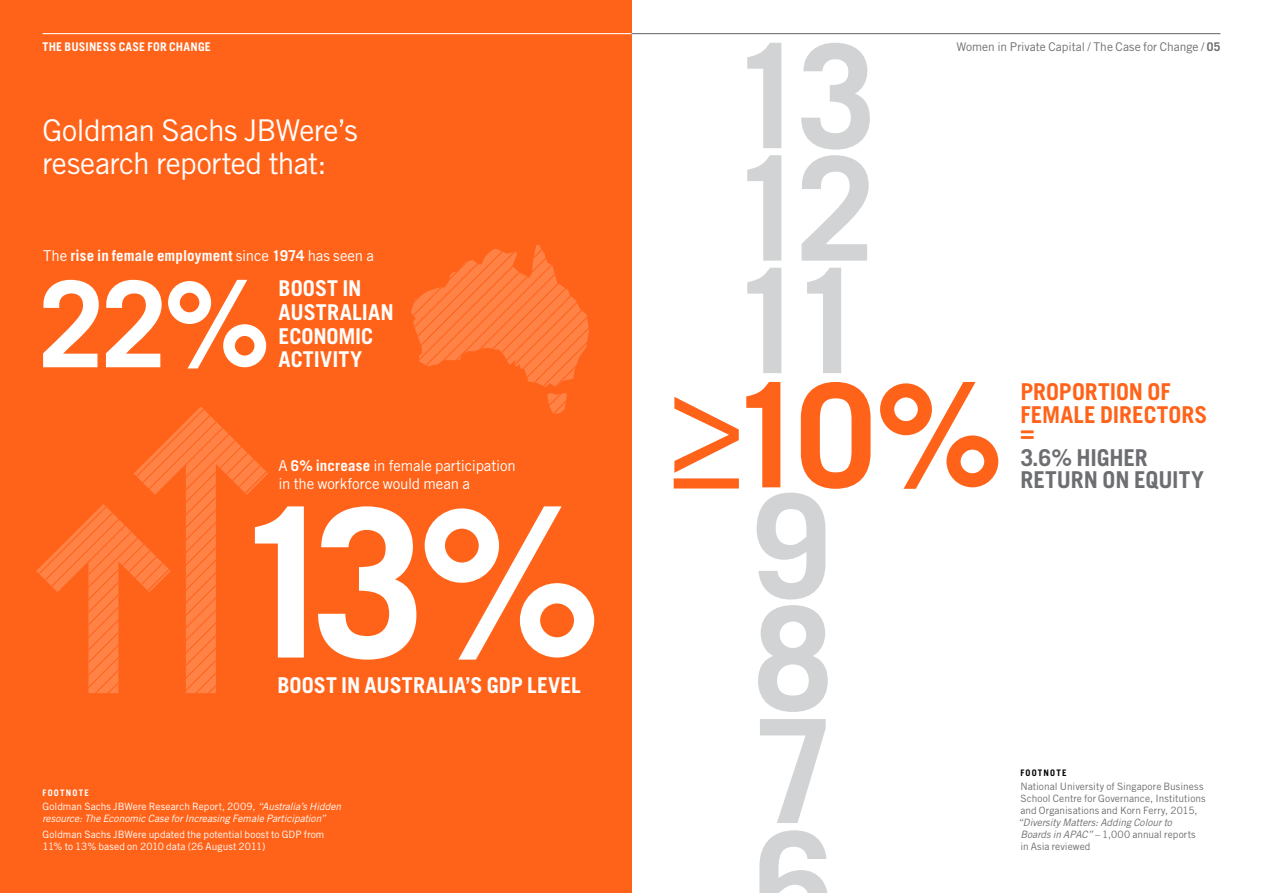
<style>
.page{position:relative;width:1263px;height:893px;background:#fff}
.page>*{position:absolute;margin:0;border:0;box-sizing:border-box;transform-origin:0 0}
.t1{font:700 206.55px "Trade Gothic LT Std";color:#fff}
.t2{font:700 144px/112.5px "Trade Gothic LT Std";color:#d1d3d4;text-align:justify}
.t3{font:700 144px "Trade Gothic LT Std";color:#ff6319}
.t4{font:700 119.4px "Trade Gothic LT Std";color:#fff}
.t5{font:30px/33px "Trade Gothic LT Std";letter-spacing:-.02em;color:#fff}
.t6{font:700 23.25px/22.5px "Trade Gothic LT Std";color:#ff6319}
.t7{font:700 23.25px/22.5px "Trade Gothic LT Std";letter-spacing:-.005em;color:#6d6e71}
.t8{font:700 21.75px/23.5px "Trade Gothic LT Std";color:#fff}
.t9{font:15px/18px "Trade Gothic LT Std";letter-spacing:-.01em;color:#fff}
.t10{font:700 15px "Trade Gothic LT Std";letter-spacing:.01em;color:#fff}
.t11{font:12px "Trade Gothic LT Std";color:#6d6e71}
.t12{font:700 12px "Trade Gothic LT Std";letter-spacing:.015em;color:#fff}
.t13{font:italic 10.2px/12px "Trade Gothic LT Std";color:#fff}
.t14{font:10.2px/12px "Trade Gothic LT Std";letter-spacing:.005em;color:#6d6e71}
.t15{font:10.2px/12px "Trade Gothic LT Std";letter-spacing:.005em;color:#fff}
.t16{font:italic 10.2px/12px "Trade Gothic LT Std";letter-spacing:-.005em;color:#6d6e71}
.t17{font:700 9px "Trade Gothic LT Std";letter-spacing:.135em;color:#000}
.t18{font:700 9px "Trade Gothic LT Std";letter-spacing:.135em;color:#fff}
.s1{font-weight:400}
.s2{font-weight:700}
.s3{font-style:normal}
</style>
<div class="page">
<div style="left:0;top:0;width:631px;height:893px;background:#ff6319"></div>
<hr style="left:43px;top:33px;width:1177px;height:1px;background:#fff">
<hr style="left:631px;top:33px;width:589px;height:1px;background:#6d6e71">
<svg style="left:411px;top:245px;width:178px;height:168px"></svg>
<svg style="left:36px;top:407px;width:232px;height:286px"></svg>
<p class="t12" style="left:43px;top:40px;width:170px">THE BUSINESS CASE FOR CHANGE</p>
<h3 class="t5" style="left:43px;top:113px;width:317px">Goldman Sachs JBWere’s research reported that:</h3>
<h3 class="t10" style="left:43px;top:246px;width:332px"><span class="s1">The</span> rise in female employment <span class="s1">since</span> 1974 <span class="s1">has seen a</span></h3>
<h3 class="t8" style="left:279px;top:277px;width:117px">BOOST IN<br>AUSTRALIAN<br>ECONOMIC</h3>
<h3 class="t4" style="left:38px;top:251px;width:233px">22%</h3>
<h3 class="t8" style="left:279px;top:347px;width:85px">ACTIVITY</h3>
<h3 class="t9" style="left:279px;top:456px;width:239px">A <span class="s2">6% increase</span> in female participation in the workforce would mean a</h3>
<h1 class="t1" style="left:229px;top:457px;width:373px">13%</h1>
<h3 class="t8" style="left:277px;top:673px;width:305px">BOOST IN AUSTRALIA’S GDP LEVEL</h3>
<p class="t18" style="left:43px;top:787px;width:48px">FOOTNOTE</p>
<p class="t13" style="left:43px;top:801px;width:300px"><span class="s3">Goldman Sachs JBWere Research Report, 2009,</span> “Australia’s Hidden resource: The Economic Case for Increasing Female Participation”</p>
<p class="t15" style="left:43px;top:829px;width:283px">Goldman Sachs JBWere updated the potential boost to GDP from<br>11% to 13% based on 2010 data (26 August 2011)</p>
<h2 class="t2" style="left:729px;top:38px;width:149px">13<br>12<br>11</h2>
<p class="t11" style="left:956px;top:40px;width:266px">Women in Private Capital / The Case for Change / <span class="s2">05</span></p>
<h2 class="t3" style="left:666px;top:347px;width:338px">≥10%</h2>
<h2 class="t2" style="left:750px;top:488px;width:87px">9<br>8<br>7<br>6</h2>
<h3 class="t6" style="left:1020px;top:380px;width:188px">PROPORTION OF<br>FEMALE DIRECTORS</h3>
<h3 class="t6" style="left:1020px;top:421px;width:15px">=</h3>
<h3 class="t7" style="left:1020px;top:446px;width:185px">3.6% HIGHER<br>RETURN ON EQUITY</h3>
<p class="t17" style="left:1020px;top:768px;width:48px">FOOTNOTE</p>
<p class="t14" style="left:1020px;top:781px;width:187px">National University of Singapore Business<br>School Centre for Governance, Institutions and Organisations and Korn Ferry, 2015,</p>
<p class="t16" style="left:1018px;top:817px;width:179px">“Diversity Matters: Adding Colour to<br>Boards in APAC” <span class="s3">– 1,000 annual reports in Asia reviewed</span></p>
</div>
